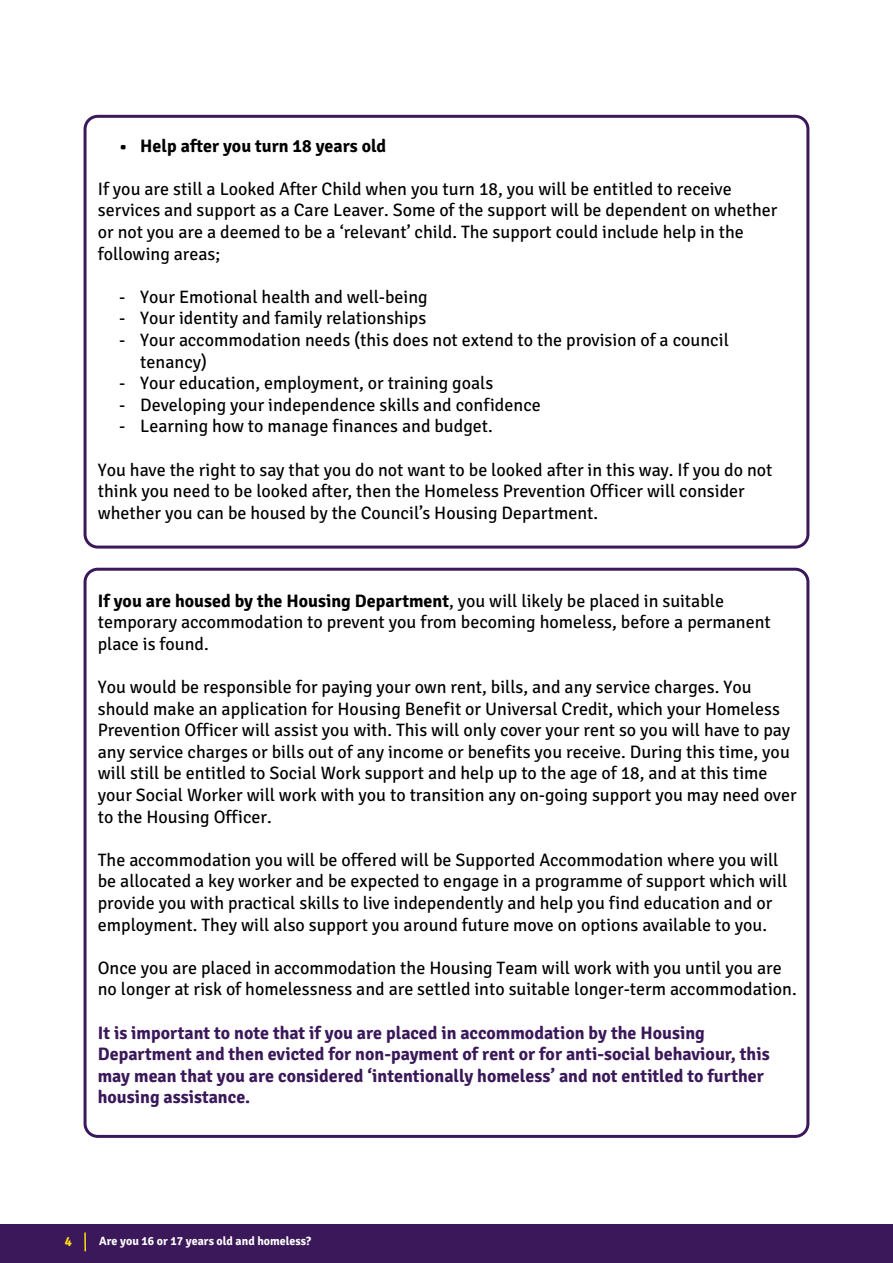
<style>
.page{position:relative;width:893px;height:1263px;background:#fff}
.page>*{position:absolute;margin:0;border:0;box-sizing:border-box;transform-origin:0 0}
._2ND_Header_18pt_-_2{font:18px/21.6px "Signika Negative";color:#000}
._2ND_Header_18pt_-_2-2{font:700 18px/21.6px "Signika Negative";color:#3b185a}
._2ND_Header_18pt_-_2-3{font:700 18px "Signika Negative";color:#000}
.t1{font:700 13.5px "Signika Negative";color:#ffde14}
.t2{font:700 12px "Signika Negative";color:#fff}
.s1{font-weight:700}
</style>
<div class="page">
<div style="left:0;top:1224px;width:893px;height:39px;background:#3b185a"></div>
<div style="left:84px;top:568px;width:725px;height:570px;border:3px solid #3b185a;border-radius:13px"></div>
<div style="left:84px;top:115px;width:725px;height:434px;border:3px solid #3b185a;border-radius:13px"></div>
<svg style="left:84px;top:1232px;width:2px;height:19px"></svg>
<p class="_2ND_Header_18pt_-_2-3" style="left:119px;top:135px;width:269px">• Help after you turn 18 years old</p>
<p class="_2ND_Header_18pt_-_2" style="left:98px;top:178px;width:681px">If you are still a Looked After Child when you turn 18, you will be entitled to receive services and support as a Care Leaver. Some of the support will be dependent on whether or not you are a deemed to be a ‘relevant’ child. The support could include help in the following areas;</p>
<p class="_2ND_Header_18pt_-_2" style="left:119px;top:286px;width:310px">- Your Emotional health and well-being</p>
<p class="_2ND_Header_18pt_-_2" style="left:119px;top:308px;width:309px">- Your identity and family relationships</p>
<p class="_2ND_Header_18pt_-_2" style="left:140px;top:329px;width:590px;text-indent:-21px">- Your accommodation needs (this does not extend to the provision of a council tenancy)</p>
<p class="_2ND_Header_18pt_-_2" style="left:119px;top:373px;width:376px">- Your education, employment, or training goals</p>
<p class="_2ND_Header_18pt_-_2" style="left:119px;top:394px;width:423px">- Developing your independence skills and confidence</p>
<p class="_2ND_Header_18pt_-_2" style="left:119px;top:416px;width:375px">- Learning how to manage finances and budget.</p>
<p class="_2ND_Header_18pt_-_2" style="left:98px;top:459px;width:676px">You have the right to say that you do not want to be looked after in this way. If you do not think you need to be looked after, then the Homeless Prevention Officer will consider whether you can be housed by the Council’s Housing Department.</p>
<p class="_2ND_Header_18pt_-_2" style="left:98px;top:590px;width:674px"><span class="s1">If you are housed by the Housing Department</span>, you will likely be placed in suitable temporary accommodation to prevent you from becoming homeless, before a permanent place is found.</p>
<p class="_2ND_Header_18pt_-_2" style="left:98px;top:676px;width:700px">You would be responsible for paying your own rent, bills, and any service charges. You should make an application for Housing Benefit or Universal Credit, which your Homeless Prevention Officer will assist you with. This will only cover your rent so you will have to pay any service charges or bills out of any income or benefits you receive. During this time, you will still be entitled to Social Work support and help up to the age of 18, and at this time your Social Worker will work with you to transition any on-going support you may need over to the Housing Officer.</p>
<p class="_2ND_Header_18pt_-_2" style="left:98px;top:849px;width:691px">The accommodation you will be offered will be Supported Accommodation where you will be allocated a key worker and be expected to engage in a programme of support which will provide you with practical skills to live independently and help you find education and or employment. They will also support you around future move on options available to you.</p>
<p class="_2ND_Header_18pt_-_2" style="left:98px;top:957px;width:700px">Once you are placed in accommodation the Housing Team will work with you until you are no longer at risk of homelessness and are settled into suitable longer-term accommodation.</p>
<p class="_2ND_Header_18pt_-_2-2" style="left:98px;top:1022px;width:673px">It is important to note that if you are placed in accommodation by the Housing Department and then evicted for non-payment of rent or for anti-social behaviour, this may mean that you are considered ‘intentionally homeless’ and not entitled to further housing assistance.</p>
<p class="t1" style="left:65px;top:1233px;width:9px">4</p>
<p class="t2" style="left:99px;top:1234px;width:213px">Are you 16 or 17 years old and homeless?</p>
</div>
